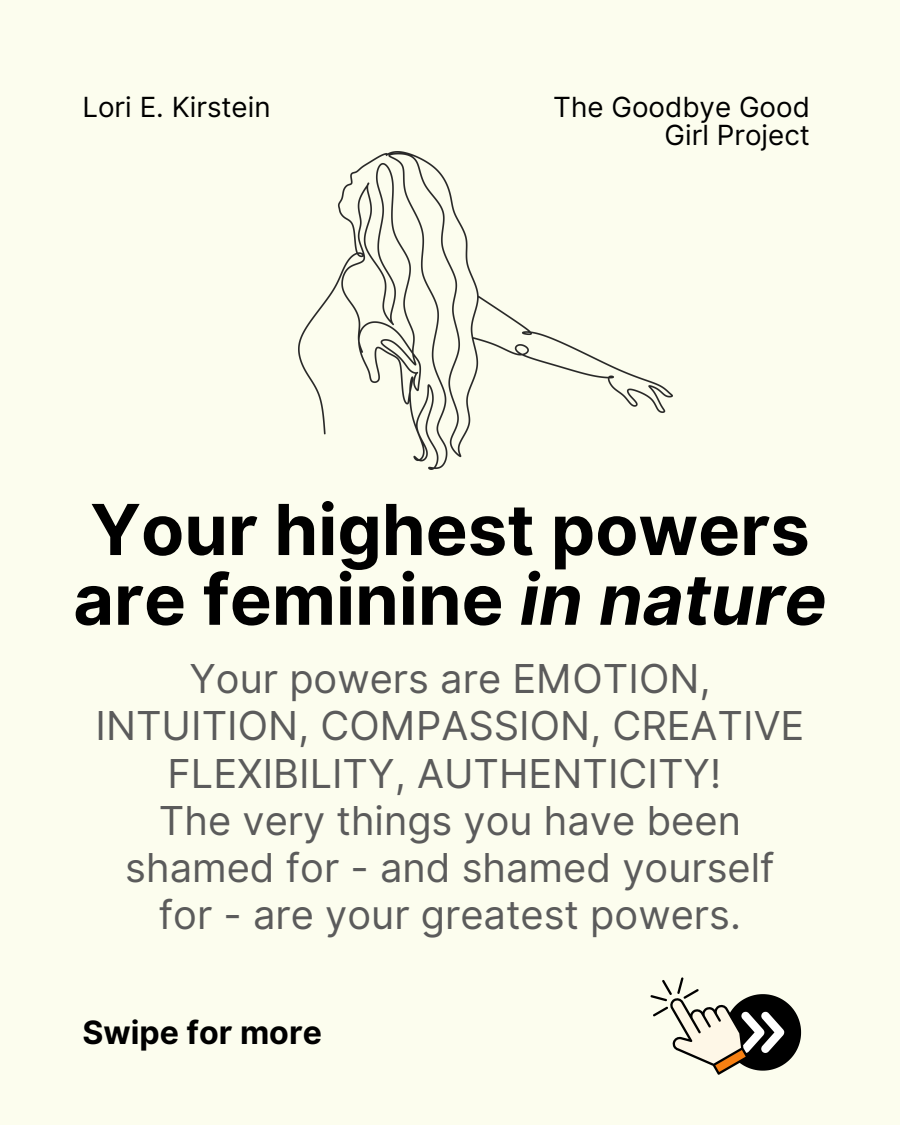
<style>
.page{position:relative;width:900px;height:1125px;background:#fcfdee}
.page>*{position:absolute;margin:0;border:0;box-sizing:border-box;transform-origin:0 0}
.t1{font:700 70.3px/69.8px "Inter";color:#000}
.t2{font:39.8px/47.2px "Inter";color:#5b5b5b;text-align:center}
.t3{font:700 32.1px "Inter";color:#000}
.t4{font:27.8px/27.8px "Inter";color:#000;text-align:right}
.s1{font-style:italic}
</style>
<div class="page">
<svg style="left:650px;top:977px;width:151px;height:98px"></svg>
<img style="left:299px;top:151px;width:374px;height:318px">
<p class="t4" style="left:82px;top:93px;width:190px">Lori E. Kirstein</p>
<h2 class="t4" style="left:553px;top:93px;width:258px">The Goodbye Good<br>Girl Project</h2>
<p class="t1" style="left:73px;top:495px;width:755px">Your highest powers are feminine <span class="s1">in nature</span></p>
<h1 class="t2" style="left:96px;top:655px;width:710px">Your powers are EMOTION,<br>INTUITION, COMPASSION, CREATIVE<br>FLEXIBILITY, AUTHENTICITY!<br>The very things you have been shamed for - and shamed yourself for - are your greatest powers.</h1>
<p class="t3" style="left:82px;top:1013px;width:241px">Swipe for more</p>
</div>
